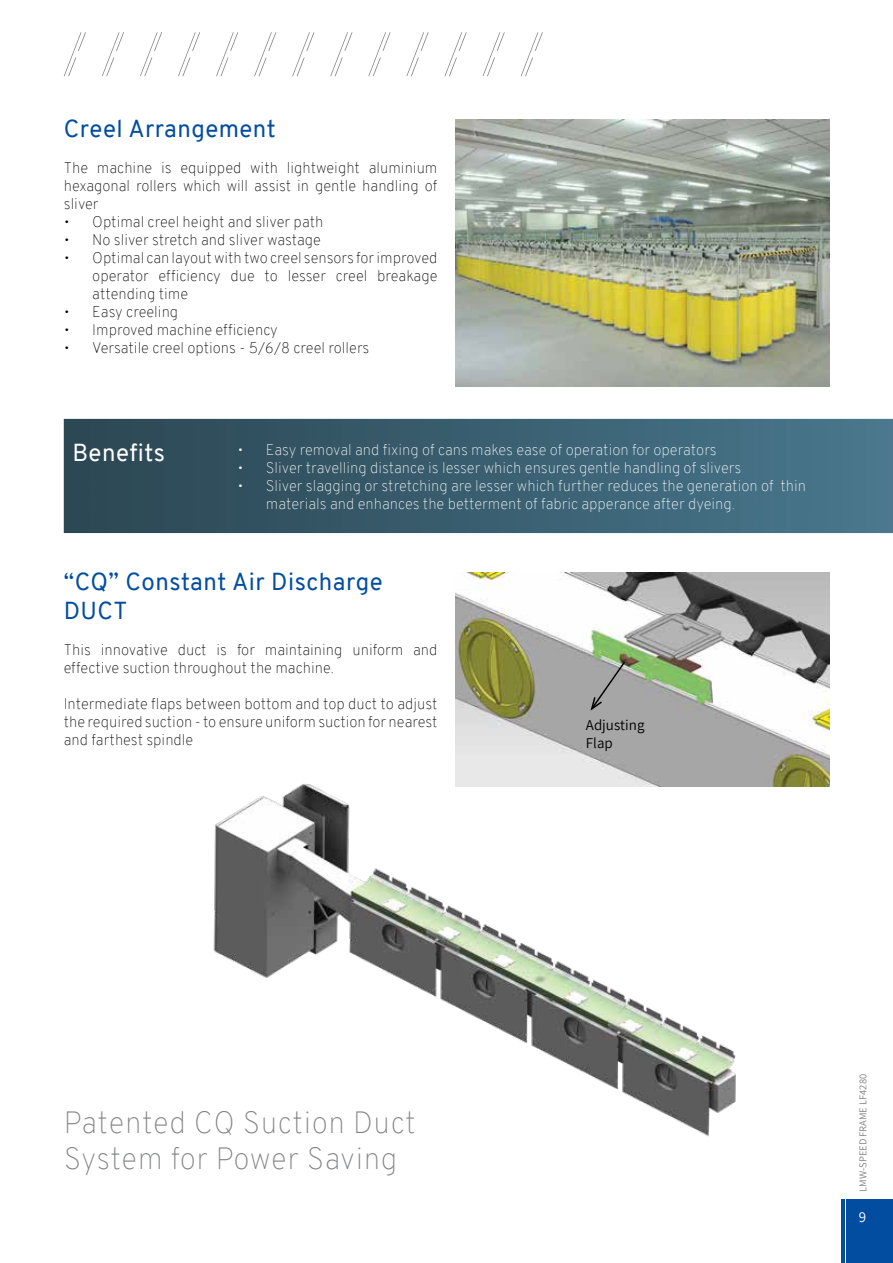
<style>
.page{position:relative;width:893px;height:1263px;background:#fff}
.page>*{position:absolute;margin:0;border:0;box-sizing:border-box;transform-origin:0 0}
.t1{font:100 30px/36px "Overpass";letter-spacing:.02em;color:#808284}
.t2{font:24px/28.8px "Overpass";letter-spacing:.02em;color:#034da1}
.t3{font:24px "Overpass";letter-spacing:.02em;color:#fff}
.t4{font:100 15px/18px "Overpass";color:#000;text-align:justify}
.t5{font:100 15px/18px "Overpass";color:#fff}
.t6{font:15px/18px "Assistant";color:#000}
.t7{font:15px "Assistant";color:#fff}
.t8{font:10.5px "Assistant";color:#808284}
</style>
<div class="page">
<svg style="left:64px;top:32px;width:22px;height:44px"></svg>
<svg style="left:102px;top:32px;width:22px;height:44px"></svg>
<svg style="left:140px;top:32px;width:22px;height:44px"></svg>
<svg style="left:178px;top:32px;width:22px;height:44px"></svg>
<svg style="left:216px;top:32px;width:22px;height:44px"></svg>
<svg style="left:254px;top:32px;width:22px;height:44px"></svg>
<svg style="left:292px;top:32px;width:22px;height:44px"></svg>
<svg style="left:330px;top:32px;width:22px;height:44px"></svg>
<svg style="left:368px;top:32px;width:22px;height:44px"></svg>
<svg style="left:406px;top:32px;width:23px;height:44px"></svg>
<svg style="left:444px;top:32px;width:23px;height:44px"></svg>
<svg style="left:483px;top:32px;width:22px;height:44px"></svg>
<svg style="left:521px;top:32px;width:22px;height:44px"></svg>
<hr style="left:842px;top:1199px;width:3px;height:64px;background:#034da1">
<div style="left:847px;top:1199px;width:46px;height:64px;background:#034da1"></div>
<img style="left:213px;top:784px;width:523px;height:353px">
<img style="left:455px;top:119px;width:374px;height:267px">
<img style="left:64px;top:419px;width:829px;height:114px">
<img style="left:455px;top:572px;width:374px;height:215px">
<svg style="left:589px;top:660px;width:38px;height:52px;background:#9b9c9b"></svg>
<h2 class="t2" style="left:64px;top:114px;width:214px">Creel Arrangement</h2>
<p class="t4" style="left:64px;top:159px;width:375px">The machine is equipped with lightweight aluminium hexagonal rollers which will assist in gentle handling of sliver</p>
<p class="t4" style="left:64px;top:213px;width:261px">• Optimal creel height and sliver path</p>
<p class="t4" style="left:64px;top:231px;width:259px">• No sliver stretch and sliver wastage</p>
<p class="t4" style="left:92px;top:249px;width:347px;text-indent:-28px">• Optimal can layout with two creel sensors for improved operator efficiency due to lesser creel breakage attending time</p>
<p class="t4" style="left:64px;top:303px;width:116px">• Easy creeling</p>
<p class="t4" style="left:64px;top:321px;width:215px">• Improved machine efficiency</p>
<p class="t4" style="left:64px;top:339px;width:307px">• Versatile creel options - 5/6/8 creel rollers</p>
<h2 class="t3" style="left:72px;top:436px;width:94px">Benefits</h2>
<p class="t5" style="left:237px;top:440px;width:481px">• Easy removal and fixing of cans makes ease of operation for operators</p>
<p class="t5" style="left:237px;top:458px;width:505px">• Sliver travelling distance is lesser which ensures gentle handling of slivers</p>
<p class="t5" style="left:266px;top:476px;width:542px;text-indent:-28px">• Sliver slagging or stretching are lesser which further reduces the generation of thin materials and enhances the betterment of fabric apperance after dyeing.</p>
<h2 class="t2" style="left:64px;top:567px;width:320px">“CQ” Constant Air Discharge<br>DUCT</h2>
<p class="t4" style="left:64px;top:641px;width:375px">This innovative duct is for maintaining uniform and effective suction throughout the machine.</p>
<p class="t4" style="left:64px;top:695px;width:375px">Intermediate flaps between bottom and top duct to adjust the required suction - to ensure uniform suction for nearest and farthest spindle</p>
<p class="t6" style="left:586px;top:715px;width:60px">Adjusting<br>Flap</p>
<h1 class="t1" style="left:64px;top:1105px;width:354px">Patented CQ Suction Duct<br>System for Power Saving</h1>
<p class="t8" style="left:856px;top:1192px;width:119px;rotate:-90deg">LMW-SPEED FRAME LF4280</p>
<p class="t7" style="left:859px;top:1207px;width:9px">9</p>
</div>
